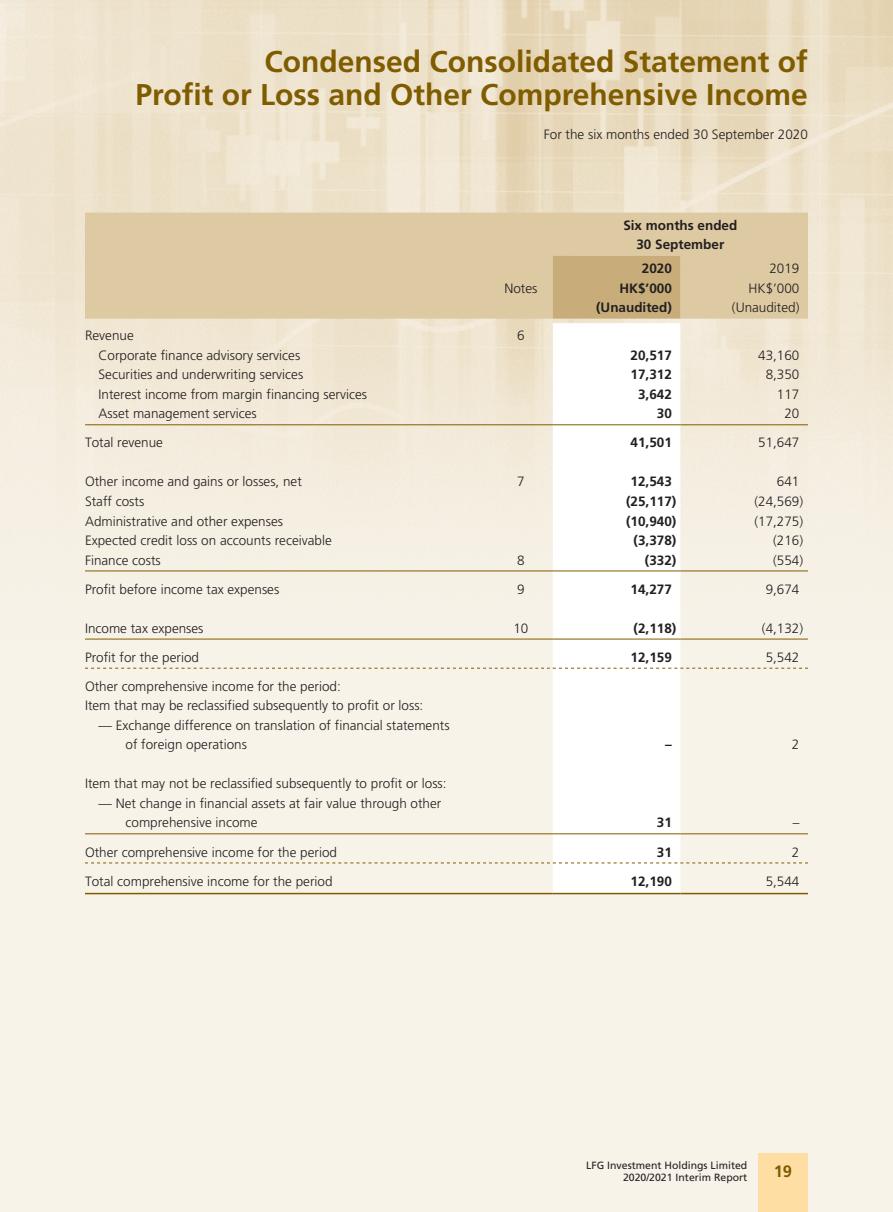
<style>
.page{position:relative;width:893px;height:1212px;background:#fff}
.page>*{position:absolute;margin:0;border:0;box-sizing:border-box;transform-origin:0 0}
.t1{font:700 30px "Frutiger LT Std";color:#7f5c00}
.t2{font:700 16.5px "Frutiger LT Std";color:#7f5c00}
._50_Table_txt{font:300 13.5px "Frutiger LT Std";color:#231f20}
._50_Table_txt-2{font:700 13.5px "Frutiger LT Std";color:#231f20}
._00_txt{font:300 13.5px "Frutiger LT Std";color:#231f20}
.t3{font:10.5px "Frutiger LT Std";color:#231f20}
</style>
<div class="page">
<img style="left:0;top:0;width:893px;height:1212px">
<div style="left:758px;top:1153px;width:50px;height:59px;background:#ffdea4"></div>
<div style="left:85px;top:213px;width:723px;height:106px;background:#ddc9a2"></div>
<div style="left:553px;top:256px;width:127px;height:63px;background:#c8ad7a"></div>
<svg style="left:553px;top:323px;width:127px;height:570px"></svg>
<hr style="left:85px;top:424px;width:404px;height:1px;background:#7f5c00">
<hr style="left:489px;top:424px;width:64px;height:1px;background:#7f5c00">
<hr style="left:553px;top:424px;width:127px;height:1px;background:#7f5c00">
<hr style="left:680px;top:424px;width:128px;height:1px;background:#7f5c00">
<hr style="left:85px;top:570px;width:404px;height:1px;background:#7f5c00">
<hr style="left:489px;top:570px;width:64px;height:1px;background:#7f5c00">
<hr style="left:553px;top:570px;width:127px;height:1px;background:#7f5c00">
<hr style="left:680px;top:570px;width:128px;height:1px;background:#7f5c00">
<hr style="left:85px;top:639px;width:404px;height:1px;background:#7f5c00">
<hr style="left:489px;top:639px;width:64px;height:1px;background:#7f5c00">
<hr style="left:553px;top:639px;width:127px;height:1px;background:#7f5c00">
<hr style="left:680px;top:639px;width:128px;height:1px;background:#7f5c00">
<svg style="left:85px;top:668px;width:723px;height:1px"></svg>
<hr style="left:85px;top:833px;width:404px;height:1px;background:#7f5c00">
<hr style="left:489px;top:833px;width:64px;height:1px;background:#7f5c00">
<hr style="left:553px;top:833px;width:127px;height:1px;background:#7f5c00">
<hr style="left:680px;top:833px;width:128px;height:1px;background:#7f5c00">
<svg style="left:85px;top:862px;width:723px;height:1px"></svg>
<hr style="left:85px;top:893px;width:404px;height:1px;background:#7f5c00">
<hr style="left:489px;top:893px;width:64px;height:1px;background:#7f5c00">
<hr style="left:553px;top:893px;width:127px;height:1px;background:#7f5c00">
<hr style="left:680px;top:893px;width:128px;height:1px;background:#7f5c00">
<p class="t1" style="left:264px;top:44px;width:545px">Condensed Consolidated Statement of</p>
<p class="t1" style="left:136px;top:77px;width:674px">Profit or Loss and Other Comprehensive Income</p>
<p class="_00_txt" style="left:544px;top:126px;width:266px">For the six months ended 30 September 2020</p>
<p class="_50_Table_txt-2" style="left:623px;top:217px;width:116px">Six months ended</p>
<p class="_50_Table_txt-2" style="left:636px;top:237px;width:89px">30 September</p>
<p class="_50_Table_txt-2" style="left:642px;top:260px;width:32px">2020</p>
<p class="_50_Table_txt" style="left:769px;top:261px;width:32px">2019</p>
<p class="_50_Table_txt" style="left:504px;top:280px;width:35px">Notes</p>
<p class="_50_Table_txt-2" style="left:619px;top:280px;width:54px">HK$’000</p>
<p class="_50_Table_txt" style="left:748px;top:280px;width:53px">HK$’000</p>
<p class="_50_Table_txt-2" style="left:596px;top:299px;width:77px">(Unaudited)</p>
<p class="_50_Table_txt" style="left:732px;top:300px;width:69px">(Unaudited)</p>
<p class="_50_Table_txt" style="left:85px;top:328px;width:50px">Revenue</p>
<p class="_50_Table_txt" style="left:517px;top:328px;width:9px">6</p>
<p class="_50_Table_txt" style="left:99px;top:347px;width:203px">Corporate finance advisory services</p>
<p class="_50_Table_txt-2" style="left:631px;top:347px;width:43px">20,517</p>
<p class="_50_Table_txt" style="left:758px;top:347px;width:43px">43,160</p>
<p class="_50_Table_txt" style="left:99px;top:367px;width:206px">Securities and underwriting services</p>
<p class="_50_Table_txt-2" style="left:631px;top:367px;width:43px">17,312</p>
<p class="_50_Table_txt" style="left:766px;top:367px;width:35px">8,350</p>
<p class="_50_Table_txt" style="left:99px;top:386px;width:270px">Interest income from margin financing services</p>
<p class="_50_Table_txt-2" style="left:638px;top:386px;width:35px">3,642</p>
<p class="_50_Table_txt" style="left:777px;top:386px;width:24px">117</p>
<p class="_50_Table_txt" style="left:99px;top:406px;width:160px">Asset management services</p>
<p class="_50_Table_txt-2" style="left:657px;top:406px;width:17px">30</p>
<p class="_50_Table_txt" style="left:784px;top:406px;width:17px">20</p>
<p class="_50_Table_txt" style="left:85px;top:435px;width:80px">Total revenue</p>
<p class="_50_Table_txt-2" style="left:631px;top:435px;width:43px">41,501</p>
<p class="_50_Table_txt" style="left:758px;top:435px;width:43px">51,647</p>
<p class="_50_Table_txt" style="left:85px;top:474px;width:218px">Other income and gains or losses, net</p>
<p class="_50_Table_txt" style="left:517px;top:474px;width:9px">7</p>
<p class="_50_Table_txt-2" style="left:631px;top:474px;width:43px">12,543</p>
<p class="_50_Table_txt" style="left:777px;top:474px;width:24px">641</p>
<p class="_50_Table_txt" style="left:85px;top:494px;width:61px">Staff costs</p>
<p class="_50_Table_txt-2" style="left:626px;top:493px;width:52px">(25,117)</p>
<p class="_50_Table_txt" style="left:754px;top:494px;width:50px">(24,569)</p>
<p class="_50_Table_txt" style="left:85px;top:513px;width:200px">Administrative and other expenses</p>
<p class="_50_Table_txt-2" style="left:626px;top:513px;width:52px">(10,940)</p>
<p class="_50_Table_txt" style="left:754px;top:513px;width:50px">(17,275)</p>
<p class="_50_Table_txt" style="left:85px;top:533px;width:248px">Expected credit loss on accounts receivable</p>
<p class="_50_Table_txt-2" style="left:634px;top:532px;width:44px">(3,378)</p>
<p class="_50_Table_txt" style="left:773px;top:533px;width:32px">(216)</p>
<p class="_50_Table_txt" style="left:85px;top:552px;width:77px">Finance costs</p>
<p class="_50_Table_txt" style="left:517px;top:552px;width:9px">8</p>
<p class="_50_Table_txt-2" style="left:645px;top:552px;width:33px">(332)</p>
<p class="_50_Table_txt" style="left:773px;top:552px;width:32px">(554)</p>
<p class="_50_Table_txt" style="left:85px;top:581px;width:196px">Profit before income tax expenses</p>
<p class="_50_Table_txt" style="left:517px;top:581px;width:9px">9</p>
<p class="_50_Table_txt-2" style="left:631px;top:581px;width:43px">14,277</p>
<p class="_50_Table_txt" style="left:766px;top:581px;width:35px">9,674</p>
<p class="_50_Table_txt" style="left:85px;top:620px;width:120px">Income tax expenses</p>
<p class="_50_Table_txt" style="left:513px;top:620px;width:17px">10</p>
<p class="_50_Table_txt-2" style="left:634px;top:620px;width:44px">(2,118)</p>
<p class="_50_Table_txt" style="left:762px;top:620px;width:43px">(4,132)</p>
<p class="_50_Table_txt" style="left:85px;top:649px;width:116px">Profit for the period</p>
<p class="_50_Table_txt-2" style="left:631px;top:649px;width:43px">12,159</p>
<p class="_50_Table_txt" style="left:766px;top:649px;width:35px">5,542</p>
<p class="_50_Table_txt" style="left:85px;top:678px;width:257px">Other comprehensive income for the period:</p>
<p class="_50_Table_txt" style="left:85px;top:698px;width:340px">Item that may be reclassified subsequently to profit or loss:</p>
<p class="_50_Table_txt" style="left:99px;top:717px;width:353px">— Exchange difference on translation of financial statements</p>
<p class="_50_Table_txt" style="left:126px;top:737px;width:123px">of foreign operations</p>
<p class="_50_Table_txt-2" style="left:665px;top:737px;width:8px">–</p>
<p class="_50_Table_txt" style="left:792px;top:737px;width:9px">2</p>
<p class="_50_Table_txt" style="left:85px;top:776px;width:363px">Item that may not be reclassified subsequently to profit or loss:</p>
<p class="_50_Table_txt" style="left:99px;top:795px;width:344px">— Net change in financial assets at fair value through other</p>
<p class="_50_Table_txt" style="left:126px;top:815px;width:134px">comprehensive income</p>
<p class="_50_Table_txt-2" style="left:657px;top:815px;width:17px">31</p>
<p class="_50_Table_txt" style="left:793px;top:815px;width:8px">–</p>
<p class="_50_Table_txt" style="left:85px;top:844px;width:254px">Other comprehensive income for the period</p>
<p class="_50_Table_txt-2" style="left:657px;top:844px;width:17px">31</p>
<p class="_50_Table_txt" style="left:792px;top:844px;width:9px">2</p>
<p class="_50_Table_txt" style="left:85px;top:873px;width:249px">Total comprehensive income for the period</p>
<p class="_50_Table_txt-2" style="left:631px;top:873px;width:43px">12,190</p>
<p class="_50_Table_txt" style="left:766px;top:873px;width:35px">5,544</p>
<p class="t3" style="left:586px;top:1159px;width:163px">LFG Investment Holdings Limited</p>
<p class="t3" style="left:623px;top:1171px;width:126px">2020/2021 Interim Report</p>
<p class="t2" style="left:774px;top:1162px;width:20px">19</p>
</div>
